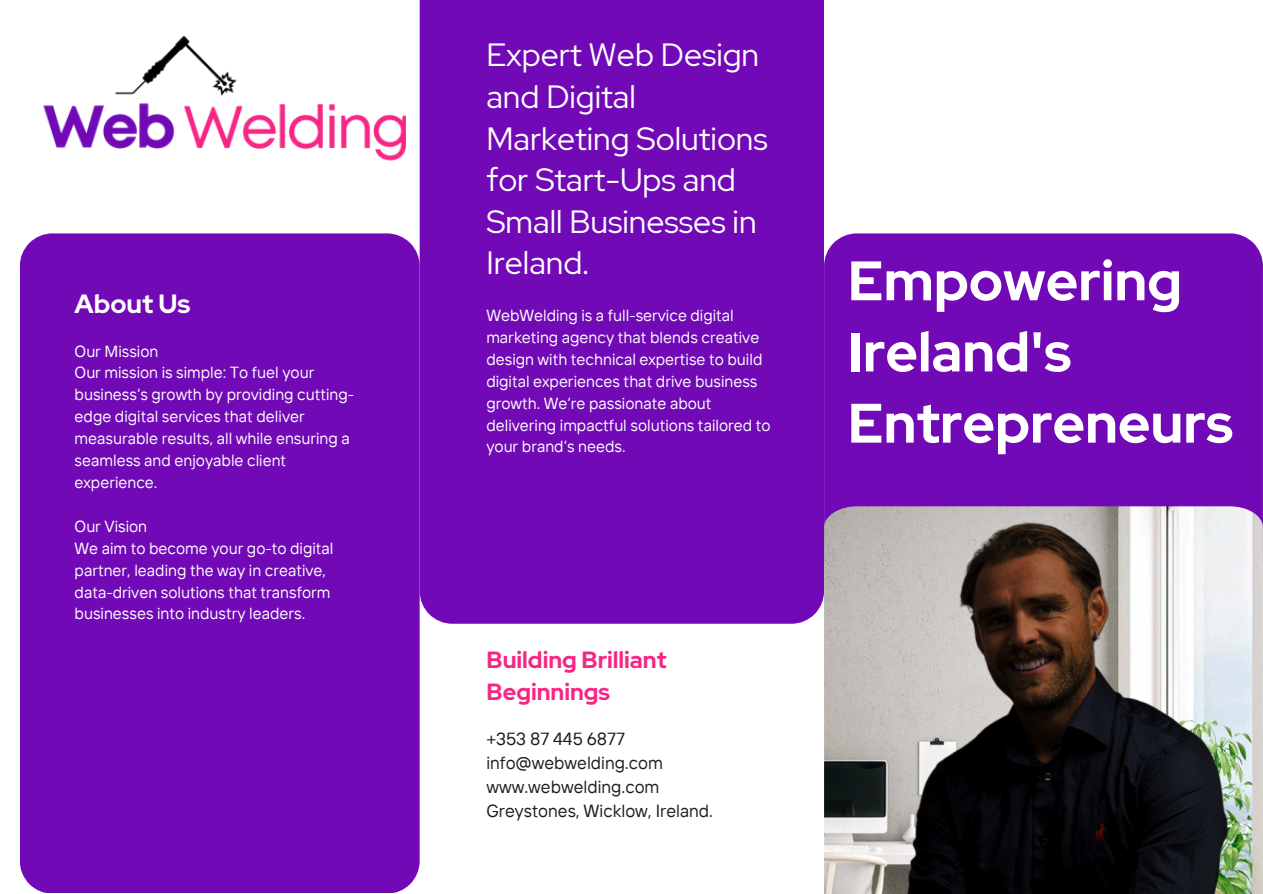
<style>
.page{position:relative;width:1263px;height:894px;background:#fff}
.page>*{position:absolute;margin:0;border:0;box-sizing:border-box;transform-origin:0 0}
.t1{font:700 55.5px/71.1px "Red Hat Display";color:#fff}
.t2{font:32.1px/41.5px "Red Hat Display";color:#fff}
.t3{font:700 26.25px "Red Hat Display";color:#fff}
.t4{font:700 23.4px/31.8px "Red Hat Display";color:#f72585}
.t5{font:17.55px "TT Interphases";color:#201b1c}
.t6{font:16.05px/21.9px "TT Interphases";color:#fff}
</style>
<div class="page">
<div style="left:420px;top:0;width:404px;height:623px;background:#7209b7"></div>
<div style="left:824px;top:233px;width:439px;height:273px;background:#7209b7"></div>
<img style="left:824px;top:506px;width:439px;height:387px">
<div style="left:20px;top:233px;width:400px;height:659px;background:#7209b7"></div>
<img style="left:43px;top:36px;width:362px;height:125px">
<p class="t3" style="left:75px;top:286px;width:117px">About Us</p>
<p class="t6" style="left:75px;top:339px;width:85px">Our Mission</p>
<p class="t6" style="left:75px;top:361px;width:281px">Our mission is simple: To fuel your business’s growth by providing cutting&shy;edge digital services that deliver measurable results, all while ensuring a seamless and enjoyable client experience.</p>
<p class="t6" style="left:75px;top:514px;width:74px">Our Vision</p>
<h2 class="t6" style="left:75px;top:536px;width:260px">We aim to become your go-to digital partner, leading the way in creative, data-driven solutions that transform businesses into industry leaders.</h2>
<h4 class="t2" style="left:486px;top:34px;width:283px">Expert Web Design and Digital<br>Marketing Solutions for Start-Ups and<br>Small Businesses in<br>Ireland.</h4>
<p class="t6" style="left:486px;top:304px;width:286px">WebWelding is a full-service digital marketing agency that blends creative design with technical expertise to build digital experiences that drive business growth. We’re passionate about delivering impactful solutions tailored to your brand’s needs.</p>
<p class="t4" style="left:487px;top:643px;width:182px">Building Brilliant<br>Beginnings</p>
<p class="t5" style="left:486px;top:727px;width:140px">+353 87 445 6877</p>
<p class="t5" style="left:486px;top:751px;width:178px">info@webwelding.com</p>
<p class="t5" style="left:486px;top:775px;width:175px">www.webwelding.com</p>
<h1 class="t5" style="left:486px;top:799px;width:228px">Greystones, Wicklow, Ireland.</h1>
<p class="t1" style="left:848px;top:245px;width:387px">Empowering<br>Ireland's<br>Entrepreneurs</p>
</div>
